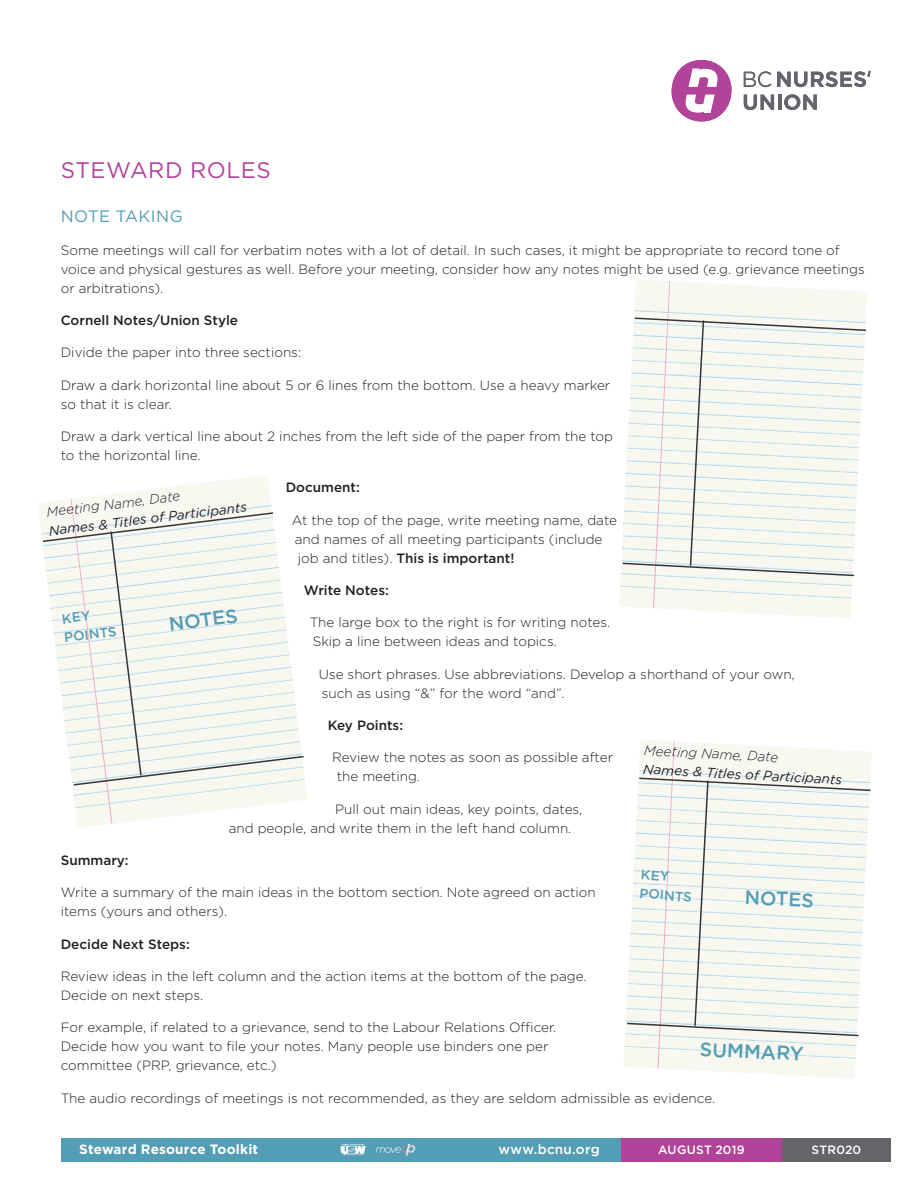
<style>
.page{position:relative;width:918px;height:1188px;background:#fff}
.page>*{position:absolute;margin:0;border:0;box-sizing:border-box;transform-origin:0 0}
.t1{font:22.5px "Gotham";letter-spacing:.02em;color:#b14399}
.t2{font:500 19.5px "Gotham";color:#539db5}
.t3{font:16.5px "Gotham";letter-spacing:.025em;color:#539db5}
.Text__Gthm_Lt_9_12_6{font:300 13.5px/18.9px "Gotham";color:#231f20}
.Text_Medium{font:500 13.5px "Gotham";color:#231f20}
.Text_no_paragraph_sp{font:italic 13.5px "Gotham";color:#231f20}
.Text_Italic__Gthm_Lt{font:italic 300 13.5px "Gotham";color:#231f20}
.H4_White{font:700 13.5px "Gotham";letter-spacing:.01em;color:#fff}
.t4{font:500 13.5px/18.9px "Gotham";color:#539db5}
.H4_White-2{font:500 13.5px "Gotham";letter-spacing:.015em;color:#fff}
.H4_White-3{font:500 12px "Gotham";letter-spacing:.02em;color:#fff}
.s1{font-weight:500}
</style>
<div class="page">
<div style="left:61px;top:1138px;width:563px;height:23px;background:#539db5"></div>
<div style="left:672px;top:60px;width:60px;height:61px;background:#b14399;border-radius:30px"></div>
<svg style="left:685px;top:68px;width:33px;height:45px"></svg>
<svg style="left:744px;top:95px;width:30px;height:15px"></svg>
<hr style="left:778px;top:95px;width:3px;height:15px;background:#63656a">
<svg style="left:784px;top:94px;width:33px;height:16px"></svg>
<svg style="left:744px;top:71px;width:127px;height:16px"></svg>
<div style="left:774px;top:1138px;width:117px;height:23px;background:#64656a"></div>
<div style="left:621px;top:1138px;width:161px;height:23px;background:#b14399"></div>
<svg style="left:376px;top:1143px;width:39px;height:13px"></svg>
<svg style="left:341px;top:1144px;width:25px;height:11px"></svg>
<svg style="left:619px;top:280px;width:232px;height:338px"></svg>
<svg style="left:620px;top:281px;width:247px;height:327px"></svg>
<svg style="left:38px;top:475px;width:269px;height:353px"></svg>
<svg style="left:41px;top:499px;width:264px;height:325px"></svg>
<svg style="left:641px;top:740px;width:214px;height:338px"></svg>
<svg style="left:624px;top:741px;width:248px;height:327px"></svg>
<h2 class="t1" style="left:61px;top:155px;width:212px">STEWARD ROLES</h2>
<h3 class="t3" style="left:61px;top:206px;width:124px">NOTE TAKING</h3>
<p class="Text__Gthm_Lt_9_12_6" style="left:61px;top:240px;width:806px">Some meetings will call for verbatim notes with a lot of detail. In such cases, it might be appropriate to record tone of voice and physical gestures as well. Before your meeting, consider how any notes might be used (e.g. grievance meetings or arbitrations).</p>
<p class="Text_Medium" style="left:61px;top:311px;width:179px">Cornell Notes/Union Style</p>
<p class="Text__Gthm_Lt_9_12_6" style="left:61px;top:343px;width:242px">Divide the paper into three sections:</p>
<p class="Text__Gthm_Lt_9_12_6" style="left:61px;top:375px;width:551px">Draw a dark horizontal line about 5 or 6 lines from the bottom. Use a heavy marker so that it is clear.</p>
<p class="Text__Gthm_Lt_9_12_6" style="left:61px;top:427px;width:554px">Draw a dark vertical line about 2 inches from the left side of the paper from the top to the horizontal line.</p>
<p class="Text_Medium" style="left:286px;top:479px;width:76px">Document:</p>
<p class="Text__Gthm_Lt_9_12_6" style="left:292px;top:510px;width:327px">At the top of the page, write meeting name, date and names of all meeting participants (include job and titles). <span class="s1">This is important!</span></p>
<p class="Text_Medium" style="left:304px;top:581px;width:87px">Write Notes:</p>
<p class="Text__Gthm_Lt_9_12_6" style="left:310px;top:613px;width:302px">The large box to the right is for writing notes.<br>Skip a line between ideas and topics.</p>
<p class="Text__Gthm_Lt_9_12_6" style="left:319px;top:664px;width:478px">Use short phrases. Use abbreviations. Develop a shorthand of your own, such as using “&amp;” for the word “and”.</p>
<p class="Text_Medium" style="left:328px;top:716px;width:77px">Key Points:</p>
<p class="Text__Gthm_Lt_9_12_6" style="left:337px;top:748px;width:278px;text-indent:-4px">Review the notes as soon as possible after the meeting.</p>
<p class="Text__Gthm_Lt_9_12_6" style="left:229px;top:799px;width:355px;text-indent:106px">Pull out main ideas, key points, dates, and people, and write them in the left hand column.</p>
<p class="Text_Medium" style="left:61px;top:851px;width:69px">Summary:</p>
<p class="Text__Gthm_Lt_9_12_6" style="left:61px;top:883px;width:537px">Write a summary of the main ideas in the bottom section. Note agreed on action items (yours and others).</p>
<p class="Text_Medium" style="left:61px;top:935px;width:131px">Decide Next Steps:</p>
<p class="Text__Gthm_Lt_9_12_6" style="left:61px;top:967px;width:527px">Review ideas in the left column and the action items at the bottom of the page.<br>Decide on next steps.</p>
<p class="Text__Gthm_Lt_9_12_6" style="left:61px;top:1018px;width:497px">For example, if related to a grievance, send to the Labour Relations Officer.<br>Decide how you want to file your notes. Many people use binders one per committee (PRP, grievance, etc.)</p>
<p class="Text__Gthm_Lt_9_12_6" style="left:61px;top:1088px;width:656px">The audio recordings of meetings is not recommended, as they are seldom admissible as evidence.</p>
<p class="Text_Italic__Gthm_Lt" style="left:46px;top:504px;width:136px;rotate:-7deg">Meeting Name, Date</p>
<p class="Text_no_paragraph_sp" style="left:48px;top:522px;width:201px;rotate:-7deg">Names &amp; Titles of Participants</p>
<p class="t4" style="left:61px;top:609px;width:54px;rotate:-7deg">KEY<br>POINTS</p>
<p class="t2" style="left:167px;top:611px;width:71px;rotate:-7deg">NOTES</p>
<p class="Text_Italic__Gthm_Lt" style="left:645px;top:742px;width:136px;rotate:3deg">Meeting Name, Date</p>
<p class="Text_no_paragraph_sp" style="left:644px;top:760px;width:201px;rotate:3deg">Names &amp; Titles of Participants</p>
<p class="t4" style="left:641px;top:865px;width:54px;rotate:4deg">KEY<br>POINTS</p>
<p class="t2" style="left:745px;top:884px;width:71px;rotate:3deg">NOTES</p>
<p class="t2" style="left:701px;top:1036px;width:106px;rotate:3deg">SUMMARY</p>
<p class="H4_White" style="left:79px;top:1140px;width:181px">Steward Resource Toolkit</p>
<p class="H4_White-2" style="left:499px;top:1140px;width:103px">www.bcnu.org</p>
<p class="H4_White-3" style="left:658px;top:1142px;width:88px">AUGUST 2019</p>
<p class="H4_White-3" style="left:808px;top:1142px;width:58px">CAM000</p>
<p class="H4_White-3" style="left:812px;top:1142px;width:51px">STR020</p>
</div>
